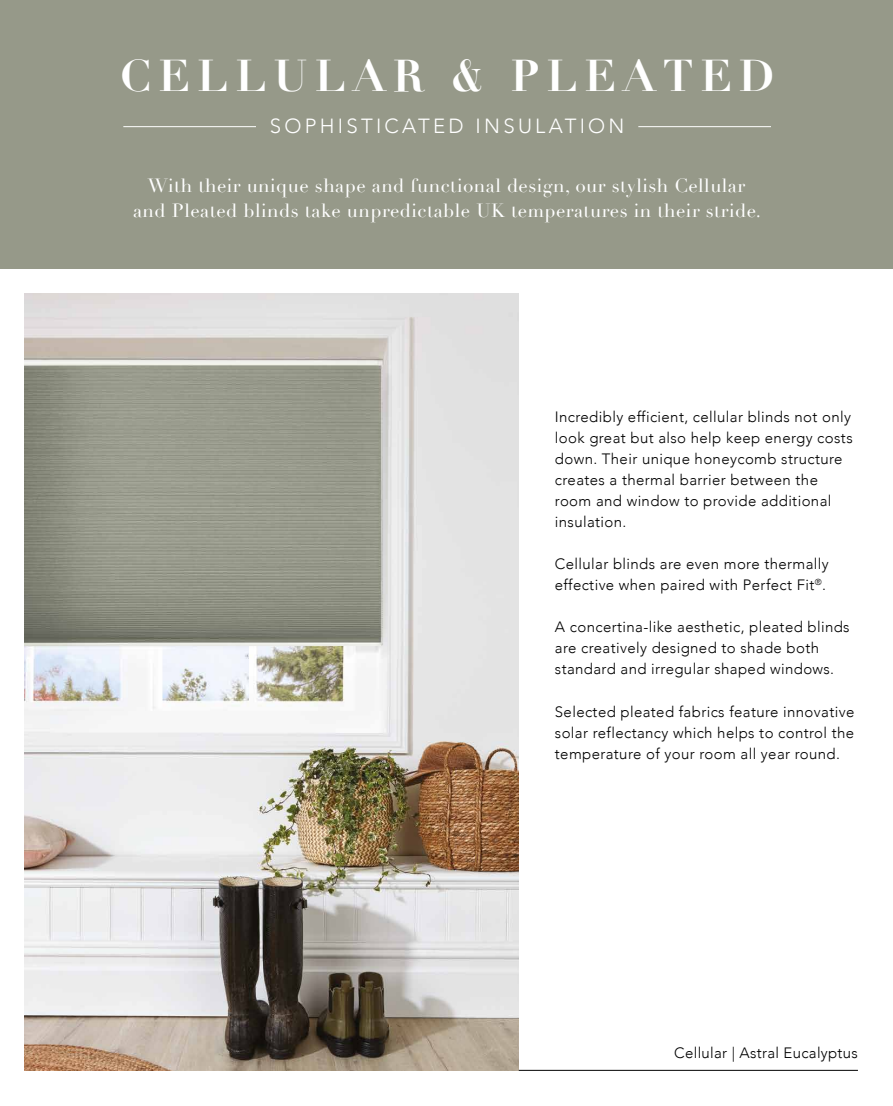
<style>
.page{position:relative;width:893px;height:1106px;background:#fff}
.page>*{position:absolute;margin:0;border:0;box-sizing:border-box;transform-origin:0 0}
.t1{font:700 43.5px "Didot";letter-spacing:.16em;color:#fff}
.t2{font:300 20.4px "Avenir";letter-spacing:.16em;color:#fff}
.t3{font:18.75px/24.8px "Didot";letter-spacing:.025em;color:#fff;text-align:center}
.t4{font:300 15px/21px "Avenir";letter-spacing:.025em;color:#000}
</style>
<div class="page">
<img style="left:24px;top:293px;width:495px;height:777px">
<hr style="left:519px;top:1070px;width:339px;height:1px;background:#000">
<div style="left:0;top:0;width:893px;height:269px;background:#969989"></div>
<hr style="left:123px;top:126px;width:133px;height:1px;background:#fff">
<hr style="left:638px;top:126px;width:133px;height:1px;background:#fff">
<h1 class="t1" style="left:120px;top:50px;width:655px">CELLULAR &amp; PLEATED</h1>
<h2 class="t2" style="left:270px;top:117px;width:356px">SOPHISTICATED INSULATION</h2>
<p class="t3" style="left:133px;top:176px;width:629px">With their unique shape and functional design, our stylish Cellular and Pleated blinds take unpredictable UK temperatures in their stride.</p>
<p class="t4" style="left:555px;top:407px;width:299px">Incredibly efficient, cellular blinds not only look great but also help keep energy costs down. Their unique honeycomb structure creates a thermal barrier between the room and window to provide additional insulation.</p>
<p class="t4" style="left:555px;top:554px;width:275px">Cellular blinds are even more thermally effective when paired with Perfect Fit<sup>®</sup>.</p>
<p class="t4" style="left:555px;top:618px;width:296px">A concertina-like aesthetic, pleated blinds are creatively designed to shade both standard and irregular shaped windows.</p>
<p class="t4" style="left:555px;top:702px;width:301px;text-align:justify">Selected pleated fabrics feature innovative solar reflectancy which helps to control the temperature of your room all year round.</p>
<p class="t4" style="left:674px;top:1044px;width:185px">Cellular | Astral Eucalyptus</p>
</div>
